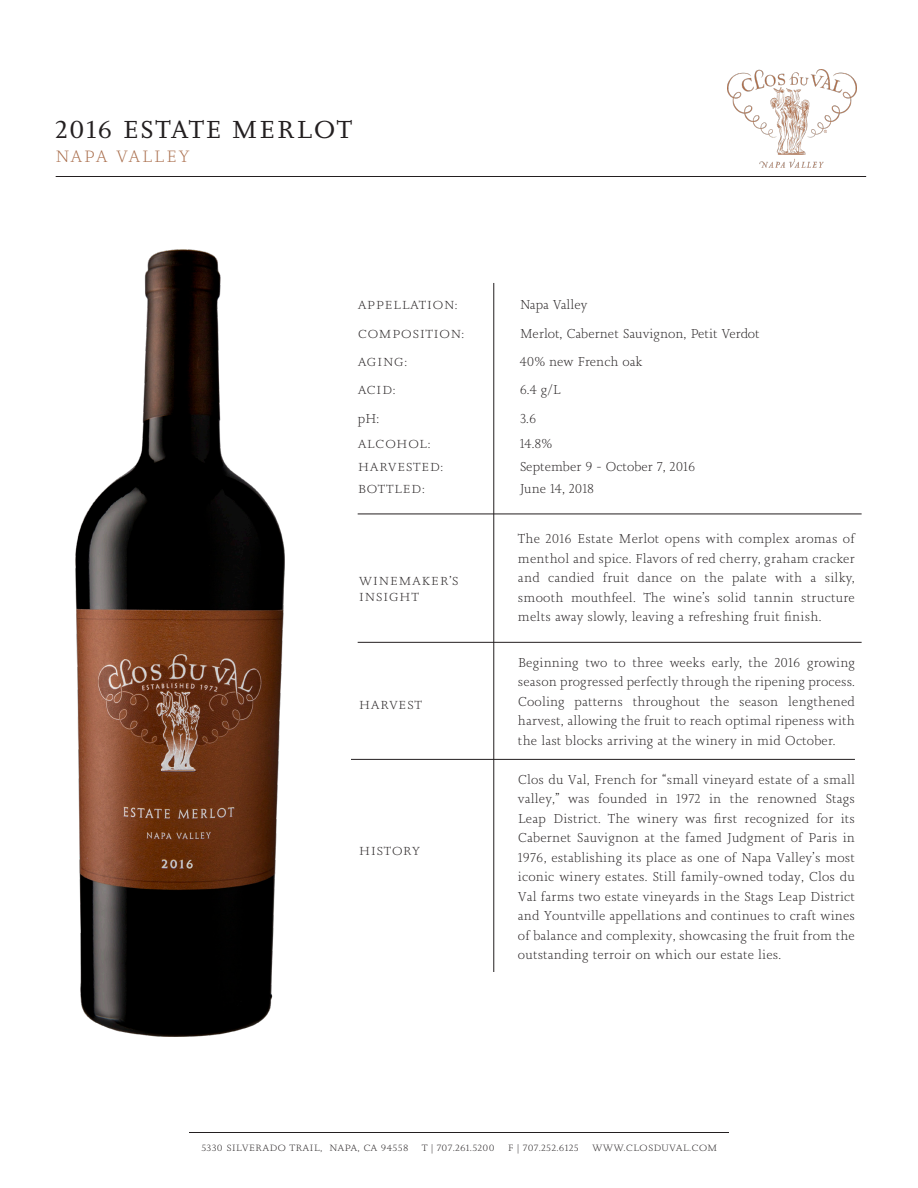
<style>
.page{position:relative;width:918px;height:1188px;background:#fff}
.page>*{position:absolute;margin:0;border:0;box-sizing:border-box;transform-origin:0 0}
.t1{font:25.65px "Joanna Nova";letter-spacing:.05em;color:#231f20;scale:1.05 1}
.t2{font:300 17.1px "Joanna Nova";letter-spacing:.1em;color:#a96d4b;scale:1.05 1}
.Body_text{font:300 13.5px/19.5px "Joanna Nova";letter-spacing:.01em;color:#231f20;text-align:justify}
.Body_text-2{font:300 12.15px "Joanna Nova";letter-spacing:.05em;color:#231f20;scale:1.11 1}
.t3{font:300 9.45px "Joanna Nova";letter-spacing:.025em;color:#231f20;scale:1.11 1}
</style>
<div class="page">
<hr style="left:56px;top:176px;width:810px;height:1px;background:#231f20">
<hr style="left:494px;top:283px;width:1px;height:689px;background:#231f20">
<hr style="left:358px;top:514px;width:504px;height:1px;background:#231f20">
<hr style="left:351px;top:759px;width:504px;height:1px;background:#231f20">
<hr style="left:358px;top:642px;width:504px;height:1px;background:#231f20">
<hr style="left:189px;top:1132px;width:540px;height:1px;background:#231f20">
<img style="left:76px;top:249px;width:208px;height:788px">
<img style="left:728px;top:69px;width:128px;height:98px">
<p class="t1" style="left:55px;top:112px;width:284px">2016 ESTATE MERLOT</p>
<p class="t2" style="left:55px;top:145px;width:129px">NAPA VALLEY</p>
<p class="Body_text-2" style="left:358px;top:297px;width:91px">APPELLATION:</p>
<p class="Body_text" style="left:520px;top:295px;width:69px">Napa Valley</p>
<p class="Body_text-2" style="left:358px;top:326px;width:97px">COMPOSITION:</p>
<p class="Body_text" style="left:520px;top:323px;width:242px">Merlot, Cabernet Sauvignon, Petit Verdot</p>
<p class="Body_text-2" style="left:358px;top:354px;width:46px">AGING:</p>
<p class="Body_text" style="left:520px;top:352px;width:125px">40% new French oak</p>
<p class="Body_text-2" style="left:358px;top:382px;width:36px">ACID:</p>
<p class="Body_text" style="left:520px;top:379px;width:42px">6.4 g/L</p>
<p class="Body_text" style="left:358px;top:408px;width:23px">pH:</p>
<p class="Body_text" style="left:520px;top:408px;width:18px">3.6</p>
<p class="Body_text-2" style="left:358px;top:436px;width:67px">ALCOHOL:</p>
<p class="Body_text" style="left:520px;top:434px;width:34px">14.8%</p>
<p class="Body_text-2" style="left:358px;top:459px;width:79px">HARVESTED:</p>
<p class="Body_text" style="left:520px;top:456px;width:177px">September 9 - October 7, 2016</p>
<p class="Body_text-2" style="left:358px;top:481px;width:62px">BOTTLED:</p>
<p class="Body_text" style="left:520px;top:479px;width:76px">June 14, 2018</p>
<p class="Body_text-2" style="left:359px;top:573px;width:91px">WINEMAKER’S</p>
<p class="Body_text-2" style="left:359px;top:589px;width:55px">INSIGHT</p>
<p class="Body_text-2" style="left:359px;top:697px;width:58px">HARVEST</p>
<p class="Body_text-2" style="left:359px;top:843px;width:57px">HISTORY</p>
<p class="Body_text" style="left:518px;top:529px;width:338px">The 2016 Estate Merlot opens with complex aromas of menthol and spice. Flavors of red cherry, graham cracker and candied fruit dance on the palate with a silky, smooth mouthfeel. The wine’s solid tannin structure melts away slowly, leaving a refreshing fruit finish.</p>
<p class="Body_text" style="left:518px;top:653px;width:339px">Beginning two to three weeks early, the 2016 growing season progressed perfectly through the ripening process.<br>Cooling patterns throughout the season lengthened harvest, allowing the fruit to reach optimal ripeness with the last blocks arriving at the winery in mid October.</p>
<p class="Body_text" style="left:518px;top:770px;width:339px">Clos du Val, French for “small vineyard estate of a small valley,” was founded in 1972 in the renowned Stags Leap District. The winery was first recognized for its Cabernet Sauvignon at the famed Judgment of Paris in 1976, establishing its place as one of Napa Valley’s most iconic winery estates. Still family-owned today, Clos du Val farms two estate vineyards in the Stags Leap District and Yountville appellations and continues to craft wines of balance and complexity, showcasing the fruit from the outstanding terroir on which our estate lies.</p>
<p class="t3" style="left:201px;top:1142px;width:188px">5330 SILVERADO TRAIL, NAPA, CA 94558</p>
<p class="t3" style="left:422px;top:1142px;width:67px">T | 707.261.5200</p>
<p class="t3" style="left:508px;top:1142px;width:65px">F | 707.252.6125</p>
<p class="t3" style="left:592px;top:1142px;width:114px">WWW.CLOSDUVAL.COM</p>
</div>
